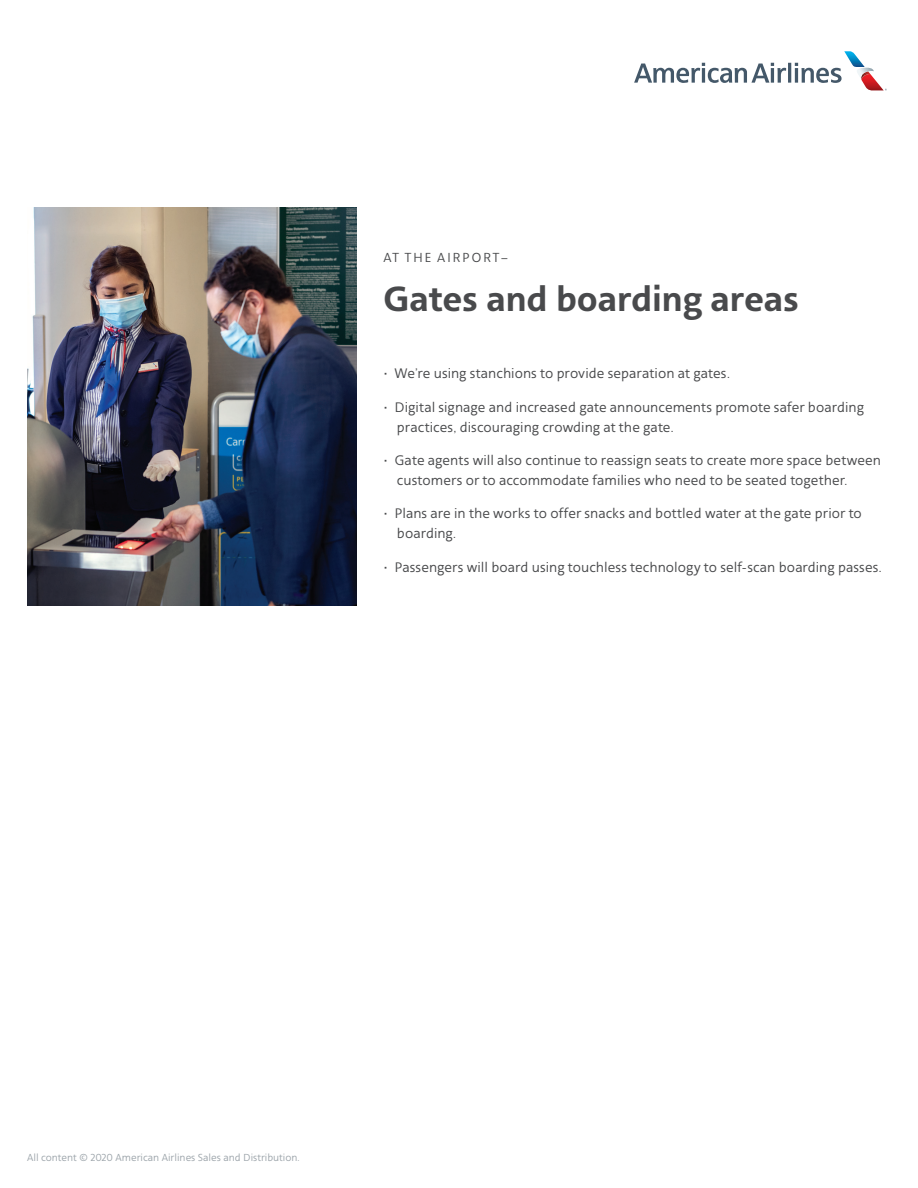
<style>
.page{position:relative;width:918px;height:1188px;background:#fff}
.page>*{position:absolute;margin:0;border:0;box-sizing:border-box;transform-origin:0 0}
.t1{font:700 36px "American Sans";letter-spacing:-.005em;color:#494a4c}
.t2{font:14.25px/20px "American Sans";letter-spacing:.005em;color:#494a4c}
.t3{font:13.5px "American Sans";letter-spacing:.115em;color:#494a4c}
.t4{font:10.5px "American Sans";color:#9da5ab}
</style>
<div class="page">
<svg style="left:634px;top:51px;width:253px;height:40px"></svg>
<img style="left:27px;top:207px;width:329px;height:399px">
<p class="t3" style="left:383px;top:249px;width:127px">AT THE AIRPORT–</p>
<h1 class="t1" style="left:383px;top:279px;width:417px">Gates and boarding areas</h1>
<p class="t2" style="left:383px;top:363px;width:348px">• We’re using stanchions to provide separation at gates.</p>
<p class="t2" style="left:397px;top:397px;width:469px;text-indent:-13px">• Digital signage and increased gate announcements promote safer boarding practices, discouraging crowding at the gate.</p>
<p class="t2" style="left:397px;top:450px;width:486px;text-indent:-13px">• Gate agents will also continue to reassign seats to create more space between customers or to accommodate families who need to be seated together.</p>
<p class="t2" style="left:397px;top:504px;width:466px;text-indent:-13px">• Plans are in the works to offer snacks and bottled water at the gate prior to boarding.</p>
<p class="t2" style="left:383px;top:557px;width:500px">• Passengers will board using touchless technology to self-scan boarding passes.</p>
<p class="t4" style="left:27px;top:1151px;width:274px">All content © 2020 American Airlines Sales and Distribution.</p>
</div>
